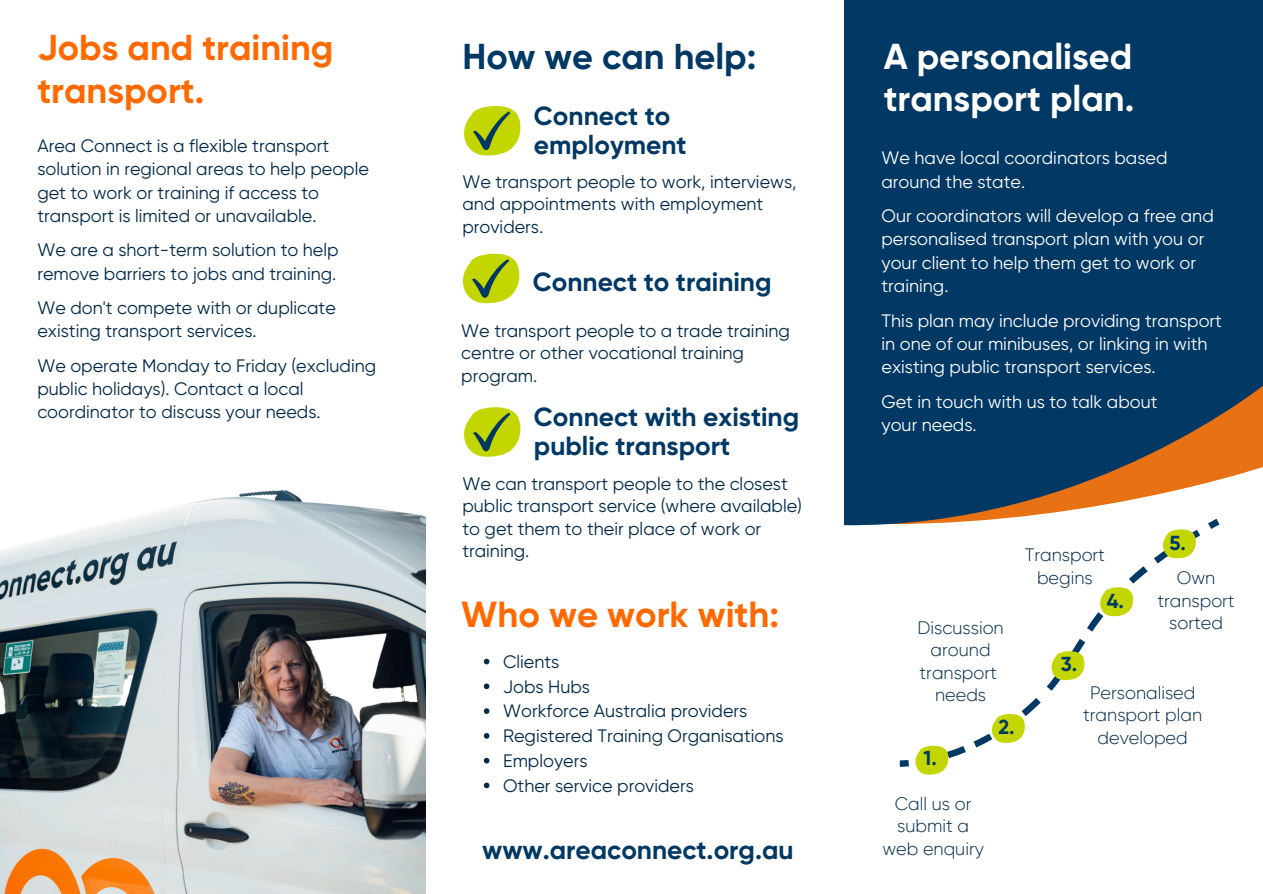
<style>
.page{position:relative;width:1263px;height:894px;background:#fff}
.page>*{position:absolute;margin:0;border:0;box-sizing:border-box;transform-origin:0 0}
.t1{font:700 36.3px "Gilroy";color:#ff6900}
.t2{font:700 36px/42.8px "Gilroy";color:#fff}
.t3{font:700 36px/42.8px "Gilroy";color:#ff6900}
.t4{font:700 36px "Gilroy";color:#023864}
.t5{font:700 26.25px/29.2px "Gilroy";color:#023864}
.t6{font:700 20.25px "Gilroy";color:#023864}
.t7{font:18px/22.5px "Gilroy";color:#022949}
.t8{font:18px/23.2px "Gilroy";color:#fff}
.t9{font:300 18px/22.5px "Gilroy";color:#022949;text-align:center}
</style>
<div class="page">
<img style="left:0;top:489px;width:426px;height:404px">
<div style="left:844px;top:0;width:419px;height:377px;background:#023864"></div>
<svg style="left:844px;top:377px;width:419px;height:149px;background:#435463"></svg>
<svg style="left:464px;top:106px;width:57px;height:50px"></svg>
<svg style="left:462px;top:253px;width:58px;height:50px"></svg>
<svg style="left:464px;top:407px;width:57px;height:50px"></svg>
<svg style="left:861px;top:518px;width:397px;height:249px"></svg>
<svg style="left:914px;top:713px;width:111px;height:61px"></svg>
<svg style="left:1042px;top:651px;width:42px;height:40px"></svg>
<svg style="left:1069px;top:529px;width:149px;height:103px"></svg>
<svg style="left:484px;top:658px;width:5px;height:6px"></svg>
<svg style="left:484px;top:683px;width:5px;height:6px"></svg>
<svg style="left:484px;top:708px;width:5px;height:5px"></svg>
<svg style="left:484px;top:733px;width:5px;height:5px"></svg>
<svg style="left:484px;top:757px;width:5px;height:6px"></svg>
<svg style="left:484px;top:782px;width:5px;height:6px"></svg>
<p class="t3" style="left:37px;top:27px;width:298px">Jobs and training transport.</p>
<p class="t2" style="left:884px;top:35px;width:252px">A personalised transport plan.</p>
<p class="t8" style="left:881px;top:146px;width:287px">We have local coordinators based around the state.</p>
<p class="t8" style="left:881px;top:204px;width:334px">Our coordinators will develop a free and personalised transport plan with you or your client to help them get to work or training.</p>
<p class="t8" style="left:881px;top:308px;width:342px">This plan may include providing transport in one of our minibuses, or linking in with existing public transport services.</p>
<p class="t8" style="left:881px;top:389px;width:278px">Get in touch with us to talk about</p>
<p class="t8" style="left:881px;top:413px;width:97px">your needs.</p>
<p class="t4" style="left:462px;top:35px;width:296px">How we can help:</p>
<p class="t5" style="left:534px;top:101px;width:154px">Connect to employment</p>
<p class="t7" style="left:462px;top:170px;width:336px">We transport people to work, interviews, and appointments with employment providers.</p>
<p class="t5" style="left:533px;top:267px;width:240px">Connect to training</p>
<p class="t7" style="left:461px;top:319px;width:330px">We transport people to a trade training centre or other vocational training program.</p>
<p class="t5" style="left:534px;top:402px;width:267px">Connect with existing public transport</p>
<p class="t7" style="left:37px;top:134px;width:333px;line-height:23.2px">Area Connect is a flexible transport solution in regional areas to help people get to work or training if access to transport is limited or unavailable.</p>
<p class="t7" style="left:37px;top:238px;width:303px;line-height:23.2px">We are a short-term solution to help remove barriers to jobs and training.</p>
<p class="t7" style="left:37px;top:296px;width:300px;line-height:23.2px">We don't compete with or duplicate existing transport services.</p>
<p class="t7" style="left:37px;top:354px;width:340px;line-height:23.2px">We operate Monday to Friday (excluding public holidays). Contact a local coordinator to discuss your needs.</p>
<h1 class="t7" style="left:462px;top:472px;width:341px">We can transport people to the closest public transport service (where available) to get them to their place of work or training.</h1>
<p class="t1" style="left:461px;top:592px;width:319px">Who we work with:</p>
<h1 class="t7" style="left:503px;top:650px;width:58px">Clients</h1>
<h1 class="t7" style="left:503px;top:675px;width:88px">Jobs Hubs</h1>
<p class="t7" style="left:503px;top:699px;width:246px">Workforce Australia providers</p>
<p class="t7" style="left:503px;top:724px;width:282px">Registered Training Organisations</p>
<p class="t7" style="left:503px;top:749px;width:86px">Employers</p>
<p class="t7" style="left:503px;top:774px;width:192px">Other service providers</p>
<p class="t5" style="left:482px;top:834px;width:313px">www.areaconnect.org.au</p>
<p class="t9" style="left:917px;top:617px;width:88px">Discussion around transport</p>
<p class="t9" style="left:935px;top:684px;width:53px">needs</p>
<p class="t6" style="left:924px;top:745px;width:15px">1.</p>
<p class="t6" style="left:998px;top:714px;width:18px">2.</p>
<p class="t9" style="left:1025px;top:545px;width:82px">Transport begins</p>
<p class="t6" style="left:1061px;top:652px;width:18px">3.</p>
<p class="t6" style="left:1107px;top:588px;width:19px">4.</p>
<p class="t6" style="left:1169px;top:530px;width:18px">5.</p>
<p class="t9" style="left:1157px;top:567px;width:79px">Own transport sorted</p>
<p class="t9" style="left:1083px;top:682px;width:120px">Personalised transport plan developed</p>
<p class="t9" style="left:882px;top:793px;width:103px">Call us or submit a web enquiry</p>
</div>
